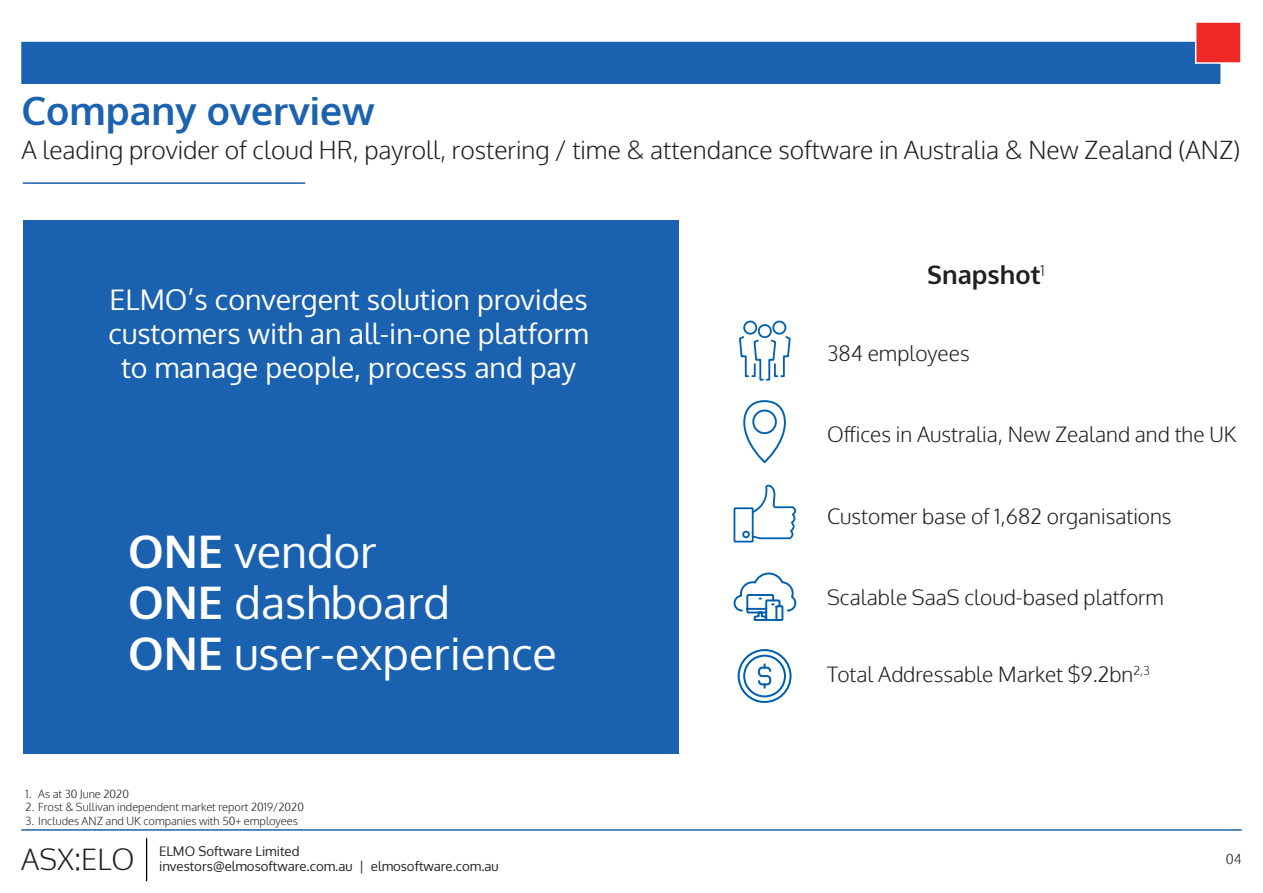
<style>
.page{position:relative;width:1263px;height:893px;background:#fff}
.page>*{position:absolute;margin:0;border:0;box-sizing:border-box;transform-origin:0 0}
.t1{font:45px/51px "Oxygen";color:#fff}
.t2{font:700 39px "Oxygen";color:#1b63af}
.t3{font:300 29.1px "Oxygen";color:#231f20}
.t4{font:28.5px/34.2px "Oxygen";color:#fff;text-align:center}
.t5{font:700 25.5px "Oxygen";color:#231f20}
.t6{font:300 24.75px "Oxygen";color:#231f20}
.t7{font:300 21px "Oxygen";color:#231f20}
.t8{font:300 13.5px "Oxygen";color:#231f20}
.t9{font:13.2px "Oxygen";color:#231f20}
.t10{font:300 11.1px "Oxygen";color:#231f20}
.s1{font-weight:700}
</style>
<div class="page">
<div style="left:21px;top:42px;width:1199px;height:42px;background:#1a61af"></div>
<hr style="left:23px;top:182px;width:282px;height:2px;background:#1b63af">
<div style="left:1195px;top:21px;width:47px;height:43px;background:#ee2926;border:2px solid #fff"></div>
<hr style="left:21px;top:829px;width:1221px;height:2px;background:#1b63af">
<div style="left:23px;top:221px;width:655px;height:533px;background:#1a61af"></div>
<hr style="left:146px;top:838px;width:1px;height:43px;background:#000">
<svg style="left:739px;top:321px;width:52px;height:60px"></svg>
<svg style="left:733px;top:485px;width:63px;height:57px"></svg>
<svg style="left:743px;top:400px;width:43px;height:63px"></svg>
<svg style="left:733px;top:572px;width:63px;height:49px"></svg>
<svg style="left:738px;top:649px;width:53px;height:54px"></svg>
<p class="t2" style="left:22px;top:86px;width:355px">Company overview</p>
<p class="t6" style="left:22px;top:134px;width:1220px">A leading provider of cloud HR, payroll, rostering / time &amp; attendance software in Australia &amp; New Zealand (ANZ)</p>
<p class="t4" style="left:109px;top:283px;width:481px">ELMO’s convergent solution provides customers with an all-in-one platform to manage people, process and pay</p>
<p class="t1" style="left:128px;top:527px;width:430px"><span class="s1">ONE</span> vendor<br><span class="s1">ONE</span> dashboard<br><span class="s1">ONE</span> user-experience</p>
<p class="t10" style="left:26px;top:787px;width:105px">1. As at 30 June 2020</p>
<p class="t10" style="left:26px;top:800px;width:280px">2. Frost &amp; Sullivan independent market report 2019/2020</p>
<p class="t10" style="left:26px;top:814px;width:274px">3. Includes ANZ and UK companies with 50+ employees</p>
<p class="t3" style="left:21px;top:841px;width:115px">ASX:ELO</p>
<p class="t9" style="left:159px;top:843px;width:142px">ELMO Software Limited</p>
<p class="t9" style="left:159px;top:857px;width:341px">investors@elmosoftware.com.au | elmosoftware.com.au</p>
<p class="t5" style="left:927px;top:259px;width:119px">Snapshot<sup>1</sup></p>
<p class="t7" style="left:827px;top:340px;width:144px">384 employees</p>
<p class="t7" style="left:827px;top:421px;width:411px">Offices in Australia, New Zealand and the UK</p>
<p class="t7" style="left:827px;top:504px;width:346px">Customer base of 1,682 organisations</p>
<p class="t7" style="left:827px;top:584px;width:338px">Scalable SaaS cloud-based platform</p>
<p class="t7" style="left:827px;top:661px;width:324px">Total Addressable Market $9.2bn<sup>2,3</sup></p>
<p class="t8" style="left:1226px;top:851px;width:17px">04</p>
</div>
